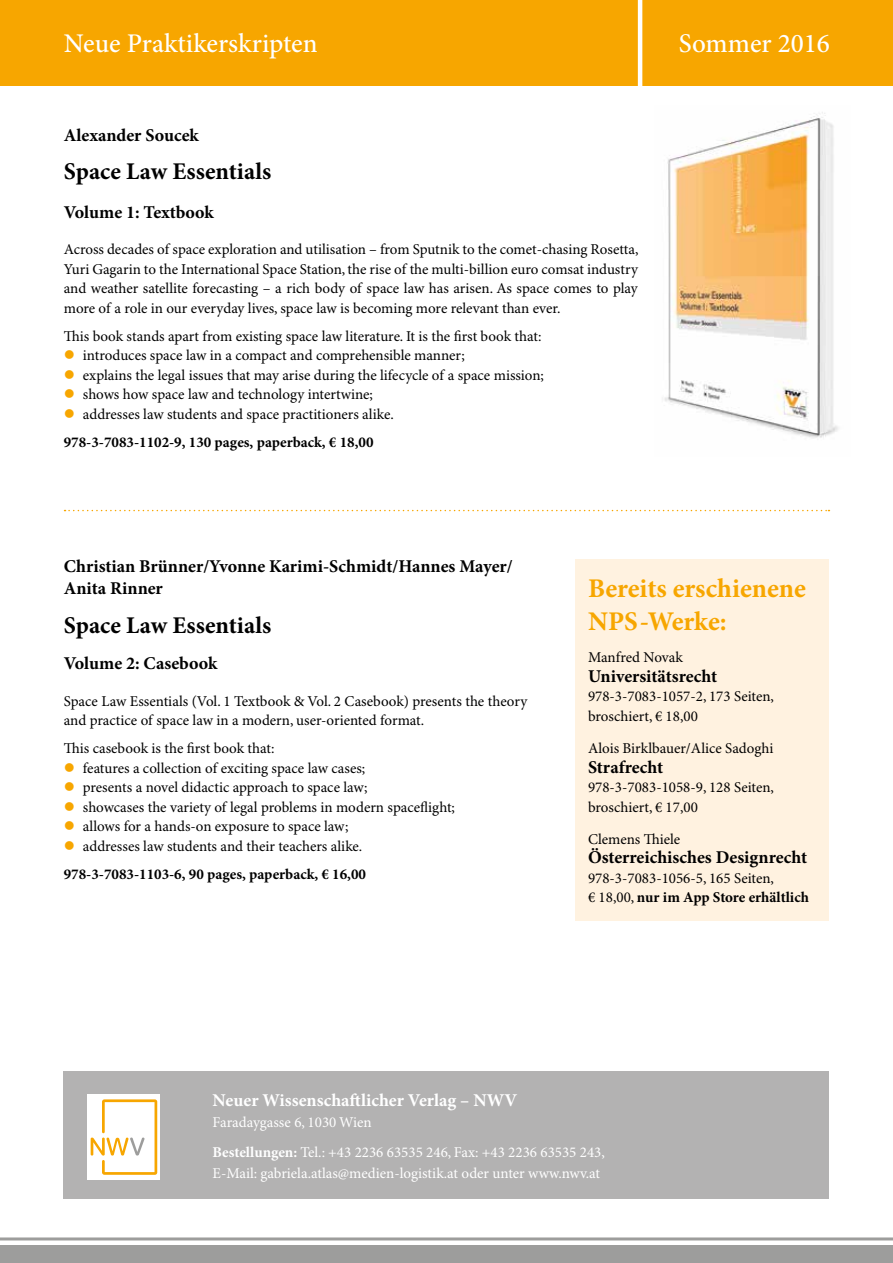
<style>
.page{position:relative;width:893px;height:1263px;background:#fff}
.page>*{position:absolute;margin:0;border:0;box-sizing:border-box;transform-origin:0 0}
.t1{font:500 27px "Minion Pro";color:#fff}
.t2{font:700 27px/33px "Minion Pro";color:#f7a600}
.t3{font:700 24px "Minion Pro";color:#000}
.t4{font:700 18px/21.6px "Minion Pro";color:#000}
.t5{font:700 18px "Minion Pro";color:#fff}
.t6{font:15px/19.5px "Minion Pro";color:#000}
.t7{font:15px/29.5px "Minion Pro";color:#fff}
.s1{color:#f7a600}
.s2{font-weight:700}
</style>
<div class="page">
<img style="left:664px;top:112px;width:174px;height:326px">
<div style="left:0;top:1246px;width:893px;height:17px;background:#9d9d9c"></div>
<hr style="left:0;top:1237px;width:893px;height:3px;background:#9d9d9c">
<div style="left:0;top:0;width:893px;height:85px;background:#f7a600"></div>
<hr style="left:638px;top:0;width:4px;height:97px;background:#fff">
<div style="left:64px;top:1071px;width:765px;height:128px;background:#b3b2b2"></div>
<div style="left:88px;top:1094px;width:72px;height:85px;background:#fff"></div>
<svg style="left:91px;top:1099px;width:66px;height:76px"></svg>
<div style="left:575px;top:559px;width:254px;height:361px;background:#fff2e0"></div>
<svg style="left:65px;top:510px;width:764px;height:1px"></svg>
<h1 class="t1" style="left:64px;top:25px;width:255px">Neue Praktikerskripten</h1>
<h1 class="t1" style="left:679px;top:25px;width:153px">Sommer 2016</h1>
<p class="t4" style="left:64px;top:124px;width:137px">Alexander Soucek</p>
<h2 class="t3" style="left:64px;top:155px;width:209px">Space Law Essentials</h2>
<p class="t4" style="left:64px;top:201px;width:152px">Volume 1: Textbook</p>
<p class="t6" style="left:64px;top:240px;width:576px;text-align:justify">Across decades of space exploration and utilisation – from Sputnik to the comet-chasing Rosetta, Yuri Gagarin to the International Space Station, the rise of the multi-billion euro comsat industry and weather satellite forecasting – a rich body of space law has arisen. As space comes to play more of a role in our everyday lives, space law is becoming more relevant than ever.</p>
<p class="t6" style="left:64px;top:327px;width:479px">This book stands apart from existing space law literature. It is the first book that:</p>
<p class="t6" style="left:64px;top:346px;width:403px"><span class="s1">●</span> introduces space law in a compact and comprehensible manner;</p>
<p class="t6" style="left:64px;top:366px;width:482px"><span class="s1">●</span> explains the legal issues that may arise during the lifecycle of a space mission;</p>
<p class="t6" style="left:64px;top:385px;width:311px"><span class="s1">●</span> shows how space law and technology intertwine;</p>
<p class="t6" style="left:64px;top:401px;width:331px;line-height:28px"><span class="s1">●</span> addresses law students and space practitioners alike.<br><span class="s2">978-3-7083-1102-9, 130 pages, paperback, € 18,00</span></p>
<p class="t4" style="left:64px;top:556px;width:450px">Christian Brünner/Yvonne Karimi-Schmidt/Hannes Mayer/<br>Anita Rinner</p>
<h2 class="t3" style="left:64px;top:608px;width:209px">Space Law Essentials</h2>
<p class="t4" style="left:64px;top:652px;width:155px">Volume 2: Casebook</p>
<p class="t6" style="left:64px;top:692px;width:465px">Space Law Essentials (Vol. 1 Textbook &amp; Vol. 2 Casebook) presents the theory and practice of space law in a modern, user-oriented format.</p>
<p class="t6" style="left:64px;top:739px;width:212px">This casebook is the first book that:</p>
<p class="t6" style="left:64px;top:759px;width:303px"><span class="s1">●</span> features a collection of exciting space law cases;</p>
<p class="t6" style="left:64px;top:778px;width:305px"><span class="s1">●</span> presents a novel didactic approach to space law;</p>
<p class="t6" style="left:64px;top:798px;width:393px"><span class="s1">●</span> showcases the variety of legal problems in modern spaceflight;</p>
<p class="t6" style="left:64px;top:817px;width:286px"><span class="s1">●</span> allows for a hands-on exposure to space law;</p>
<p class="t6" style="left:64px;top:832px;width:304px;line-height:28px"><span class="s1">●</span> addresses law students and their teachers alike.<br><span class="s2">978-3-7083-1103-6, 90 pages, paperback, € 16,00</span></p>
<h1 class="t2" style="left:588px;top:571px;width:219px">Bereits erschienene<br>NPS-Werke:</h1>
<p class="t6" style="left:588px;top:648px;width:96px">Manfred Novak</p>
<p class="t4" style="left:588px;top:665px;width:131px">Universitätsrecht</p>
<p class="t6" style="left:588px;top:687px;width:187px">978-3-7083-1057-2, 173 Seiten, broschiert, € 18,00</p>
<p class="t6" style="left:588px;top:739px;width:187px">Alois Birklbauer/Alice Sadoghi</p>
<p class="t4" style="left:588px;top:756px;width:77px">Strafrecht</p>
<p class="t6" style="left:588px;top:778px;width:187px">978-3-7083-1058-9, 128 Seiten, broschiert, € 17,00</p>
<p class="t6" style="left:588px;top:830px;width:94px">Clemens Thiele</p>
<p class="t4" style="left:588px;top:846px;width:221px">Österreichisches Designrecht</p>
<p class="t6" style="left:588px;top:869px;width:222px">978-3-7083-1056-5, 165 Seiten,<br>€ 18,00, <span class="s2">nur im App Store erhältlich</span></p>
<p class="t5" style="left:213px;top:1088px;width:306px">Neuer Wissenschaftlicher Verlag – NWV</p>
<p class="t7" style="left:213px;top:1108px;width:394px">Faradaygasse 6, 1030 Wien<br><span class="s2">Bestellungen:</span> Tel.: +43 2236 63535 246, Fax: +43 2236 63535 243,</p>
<p class="t7" style="left:213px;top:1159px;width:389px">E-Mail: gabriela.atlas@medien-logistik.at oder unter www.nwv.at</p>
</div>
